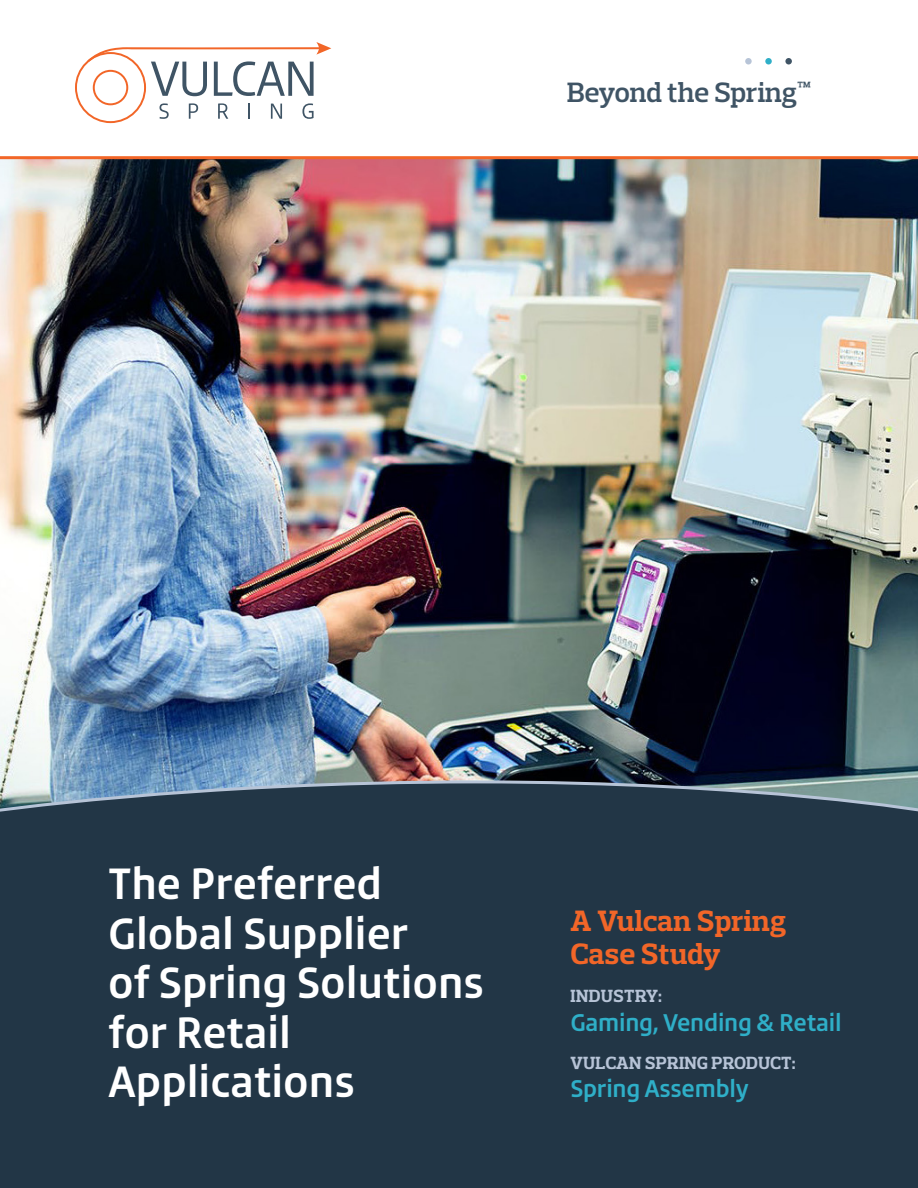
<style>
.page{position:relative;width:918px;height:1188px;background:#fff}
.page>*{position:absolute;margin:0;border:0;box-sizing:border-box;transform-origin:0 0}
.t1{font:600 43.5px/49.5px "Engrez";color:#fff}
.t2{font:700 30px/33px "Prelo Slab";color:#f26628}
.t3{font:600 28.5px "Prelo Slab";letter-spacing:-.01em;color:#3f5465}
.t4{font:600 24px "Engrez";letter-spacing:-.01em;color:#2fafc8}
.t5{font:700 18px "Prelo Slab";letter-spacing:.015em;color:#b7c4d7}
</style>
<div class="page">
<img style="left:0;top:159px;width:918px;height:620px">
<svg style="left:75px;top:42px;width:256px;height:81px"></svg>
<div style="left:0;top:779px;width:918px;height:409px;background:#223646"></div>
<hr style="left:0;top:156px;width:918px;height:3px;background:#f26628">
<div style="left:745px;top:58px;width:7px;height:6px;background:#b7c4d7;border-radius:50%"></div>
<div style="left:765px;top:58px;width:7px;height:6px;background:#2fafc8;border-radius:50%"></div>
<div style="left:785px;top:58px;width:7px;height:6px;background:#3f5465;border-radius:50%"></div>
<p class="t3" style="left:567px;top:75px;width:245px">Beyond the Spring<sup>™</sup></p>
<p class="t1" style="left:108px;top:860px;width:378px">The Preferred<br>Global Supplier<br>of Spring Solutions for Retail<br>Applications</p>
<p class="t2" style="left:570px;top:905px;width:217px">A Vulcan Spring<br>Case Study</p>
<p class="t5" style="left:571px;top:985px;width:93px">INDUSTRY:</p>
<p class="t4" style="left:570px;top:1008px;width:273px">Gaming, Vending &amp; Retail</p>
<p class="t5" style="left:571px;top:1052px;width:227px">VULCAN SPRING PRODUCT:</p>
<p class="t4" style="left:570px;top:1074px;width:180px">Spring Assembly</p>
</div>
